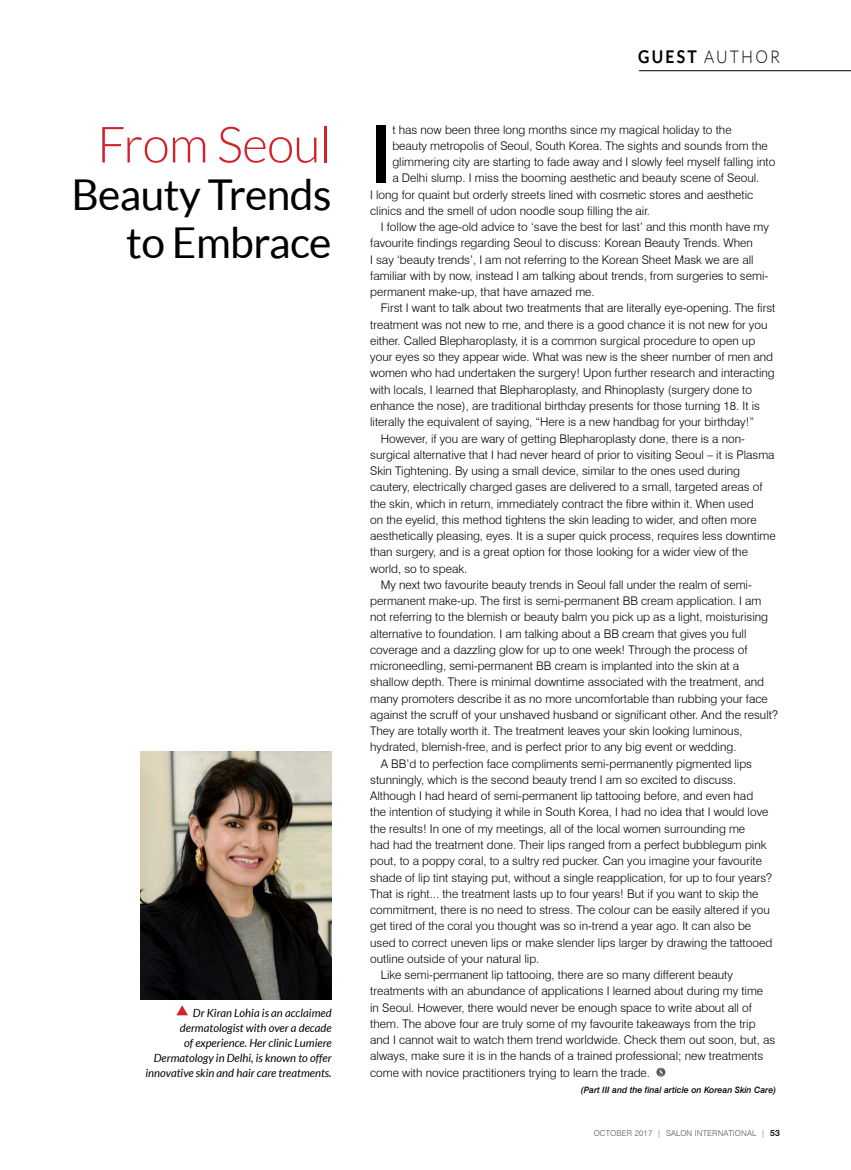
<style>
.page{position:relative;width:851px;height:1170px;background:#fff}
.page>*{position:absolute;margin:0;border:0;box-sizing:border-box;transform-origin:0 0}
.t1{font:500 79.62px "Swiss 721 BT";color:#000}
.t2{font:300 50px "Lato";letter-spacing:-.015em;color:#d2232a}
.t3{font:42.5px/47.5px "Lato";letter-spacing:-.015em;color:#000;text-align:right}
.t4{font:300 17.5px "Lato";letter-spacing:.14em;color:#000;scale:.9 1}
.t5{font:300 11.88px "Swiss 721 BT";color:#000}
.t6{font:italic 11.25px/15px "Lato";color:#000;text-align:right}
.t7{font:italic 500 8.75px "Swiss 721 BT";color:#000}
.t8{font:300 8.12px "Swiss 721 BT";letter-spacing:.02em;color:#58595b}
.s1{font-weight:700}
.s2{font-weight:500;font-size:8.75px;color:#000}
</style>
<div class="page">
<svg style="left:656px;top:1067px;width:9px;height:9px"></svg>
<img style="left:141px;top:751px;width:190px;height:247px">
<svg style="left:176px;top:1005px;width:12px;height:10px"></svg>
<hr style="left:639px;top:70px;width:211px;height:1px;background:#000">
<h2 class="t2" style="left:97px;top:113px;width:236px">From Seoul</h2>
<h3 class="t3" style="left:71px;top:170px;width:262px">Beauty Trends to Embrace</h3>
<p class="t6" style="left:145px;top:1004px;width:188px">Dr Kiran Lohia is an acclaimed<br>de rmatologist with over a decade<br>of experience. Her clinic Lumiere Dermatology in Delhi, is known to offer innovative skin and hair care treatments.</p>
<h3 class="t4" style="left:638px;top:45px;width:159px"><span class="s1">GUEST</span> AUTHOR</h3>
<h1 class="t1" style="left:370px;top:106px;width:24px">I</h1>
<p class="t5" style="left:392px;top:122px;width:341px">t has now been three long months since my magical holiday to the</p>
<p class="t5" style="left:392px;top:138px;width:377px">beauty metropolis of Seoul, South Korea. The sights and sounds from the</p>
<p class="t5" style="left:392px;top:155px;width:384px">glimmering city are starting to fade away and I slowly feel myself falling into</p>
<p class="t5" style="left:392px;top:171px;width:368px">a Delhi slump. I miss the booming aesthetic and beauty scene of Seoul.</p>
<p class="t5" style="left:370px;top:187px;width:384px">I long for quaint but orderly streets lined with cosmetic stores and aesthetic</p>
<p class="t5" style="left:370px;top:203px;width:281px">clinics and the smell of udon noodle soup filling the air.</p>
<p class="t5" style="left:381px;top:220px;width:389px">I follow the age-old advice to ‘save the best for last’ and this month have my</p>
<p class="t5" style="left:370px;top:236px;width:384px">favourite findings regarding Seoul to discuss: Korean Beauty Trends. When</p>
<p class="t5" style="left:370px;top:252px;width:385px">I say ‘beauty trends’, I am not referring to the Korean Sheet Mask we are all</p>
<p class="t5" style="left:370px;top:268px;width:399px">familiar with by now, instead I am talking about trends, from surgeries to semi-</p>
<p class="t5" style="left:370px;top:285px;width:226px">permanent make-up, that have amazed me.</p>
<p class="t5" style="left:381px;top:301px;width:396px">First I want to talk about two treatments that are literally eye-opening. The first</p>
<p class="t5" style="left:370px;top:317px;width:399px">treatment was not new to me, and there is a good chance it is not new for you</p>
<p class="t5" style="left:370px;top:333px;width:386px">either. Called Blepharoplasty, it is a common surgical procedure to open up</p>
<p class="t5" style="left:370px;top:350px;width:404px">your eyes so they appear wide. What was new is the sheer number of men and</p>
<p class="t5" style="left:370px;top:366px;width:406px">women who had undertaken the surgery! Upon further research and interacting</p>
<p class="t5" style="left:370px;top:382px;width:383px">with locals, I learned that Blepharoplasty, and Rhinoplasty (surgery done to</p>
<p class="t5" style="left:370px;top:398px;width:391px">enhance the nose), are traditional birthday presents for those turning 18. It is</p>
<p class="t5" style="left:370px;top:415px;width:385px">literally the equivalent of saying, “Here is a new handbag for your birthday!”</p>
<p class="t5" style="left:381px;top:431px;width:366px">However, if you are wary of getting Blepharoplasty done, there is a non-</p>
<p class="t5" style="left:370px;top:447px;width:406px">surgical alternative that I had never heard of prior to visiting Seoul – it is Plasma</p>
<p class="t5" style="left:370px;top:463px;width:371px">Skin Tightening. By using a small device, similar to the ones used during</p>
<p class="t5" style="left:370px;top:480px;width:394px">cautery, electrically charged gases are delivered to a small, targeted areas of</p>
<p class="t5" style="left:370px;top:496px;width:385px">the skin, which in return, immediately contract the fibre within it. When used</p>
<p class="t5" style="left:370px;top:512px;width:388px">on the eyelid, this method tightens the skin leading to wider, and often more</p>
<p class="t5" style="left:370px;top:528px;width:407px">aesthetically pleasing, eyes. It is a super quick process, requires less downtime</p>
<p class="t5" style="left:370px;top:545px;width:379px">than surgery, and is a great option for those looking for a wider view of the</p>
<p class="t5" style="left:370px;top:561px;width:99px">world, so to speak.</p>
<p class="t5" style="left:381px;top:577px;width:372px">My next two favourite beauty trends in Seoul fall under the realm of semi-</p>
<p class="t5" style="left:370px;top:593px;width:393px">permanent make-up. The first is semi-permanent BB cream application. I am</p>
<p class="t5" style="left:370px;top:610px;width:399px">not referring to the blemish or beauty balm you pick up as a light, moisturising</p>
<p class="t5" style="left:370px;top:626px;width:378px">alternative to foundation. I am talking about a BB cream that gives you full</p>
<p class="t5" style="left:370px;top:642px;width:379px">coverage and a dazzling glow for up to one week! Through the process of</p>
<p class="t5" style="left:370px;top:658px;width:370px">microneedling, semi-permanent BB cream is implanted into the skin at a</p>
<p class="t5" style="left:370px;top:675px;width:395px">shallow depth. There is minimal downtime associated with the treatment, and</p>
<p class="t5" style="left:370px;top:691px;width:399px">many promoters describe it as no more uncomfortable than rubbing your face</p>
<p class="t5" style="left:370px;top:707px;width:409px">against the scruff of your unshaved husband or significant other. And the result?</p>
<p class="t5" style="left:370px;top:723px;width:374px">They are totally worth it. The treatment leaves your skin looking luminous,</p>
<p class="t5" style="left:370px;top:740px;width:368px">hydrated, blemish-free, and is perfect prior to any big event or wedding.</p>
<p class="t5" style="left:381px;top:756px;width:373px">A BB’d to perfection face compliments semi-permanently pigmented lips</p>
<p class="t5" style="left:370px;top:772px;width:367px">stunningly, which is the second beauty trend I am so excited to discuss.</p>
<p class="t5" style="left:370px;top:788px;width:384px">Although I had heard of semi-permanent lip tattooing before, and even had</p>
<p class="t5" style="left:370px;top:805px;width:400px">the intention of studying it while in South Korea, I had no idea that I would love</p>
<p class="t5" style="left:370px;top:821px;width:376px">the results! In one of my meetings, all of the local women surrounding me</p>
<p class="t5" style="left:370px;top:837px;width:398px">had had the treatment done. Their lips ranged from a perfect bubblegum pink</p>
<p class="t5" style="left:370px;top:853px;width:393px">pout, to a poppy coral, to a sultry red pucker. Can you imagine your favourite</p>
<p class="t5" style="left:370px;top:870px;width:403px">shade of lip tint staying put, without a single reapplication, for up to four years?</p>
<p class="t5" style="left:370px;top:886px;width:390px">That is right... the treatment lasts up to four years! But if you want to skip the</p>
<p class="t5" style="left:370px;top:902px;width:401px">commitment, there is no need to stress. The colour can be easily altered if you</p>
<p class="t5" style="left:370px;top:918px;width:382px">get tired of the coral you thought was so in-trend a year ago. It can also be</p>
<p class="t5" style="left:370px;top:935px;width:403px">used to correct uneven lips or make slender lips larger by drawing the tattooed</p>
<p class="t5" style="left:370px;top:951px;width:171px">outline outside of your natural lip.</p>
<p class="t5" style="left:381px;top:967px;width:353px">Like semi-permanent lip tattooing, there are so many different beauty</p>
<p class="t5" style="left:370px;top:983px;width:394px">treatments with an abundance of applications I learned about during my time</p>
<p class="t5" style="left:370px;top:1000px;width:383px">in Seoul. However, there would never be enough space to write about all of</p>
<p class="t5" style="left:370px;top:1016px;width:387px">them. The above four are truly some of my favourite takeaways from the trip</p>
<p class="t5" style="left:370px;top:1032px;width:406px">and I cannot wait to watch them trend worldwide. Check them out soon, but, as</p>
<p class="t5" style="left:370px;top:1048px;width:394px">always, make sure it is in the hands of a trained professional; new treatments</p>
<p class="t5" style="left:370px;top:1065px;width:281px">come with novice practitioners trying to learn the trade.</p>
<p class="t7" style="left:580px;top:1084px;width:197px">(Part III and the final article on Korean Skin Care)</p>
<p class="t8" style="left:593px;top:1127px;width:188px">OCTOBER 2017 | SALON INTERNATIONAL | <span class="s2">53</span></p>
</div>
